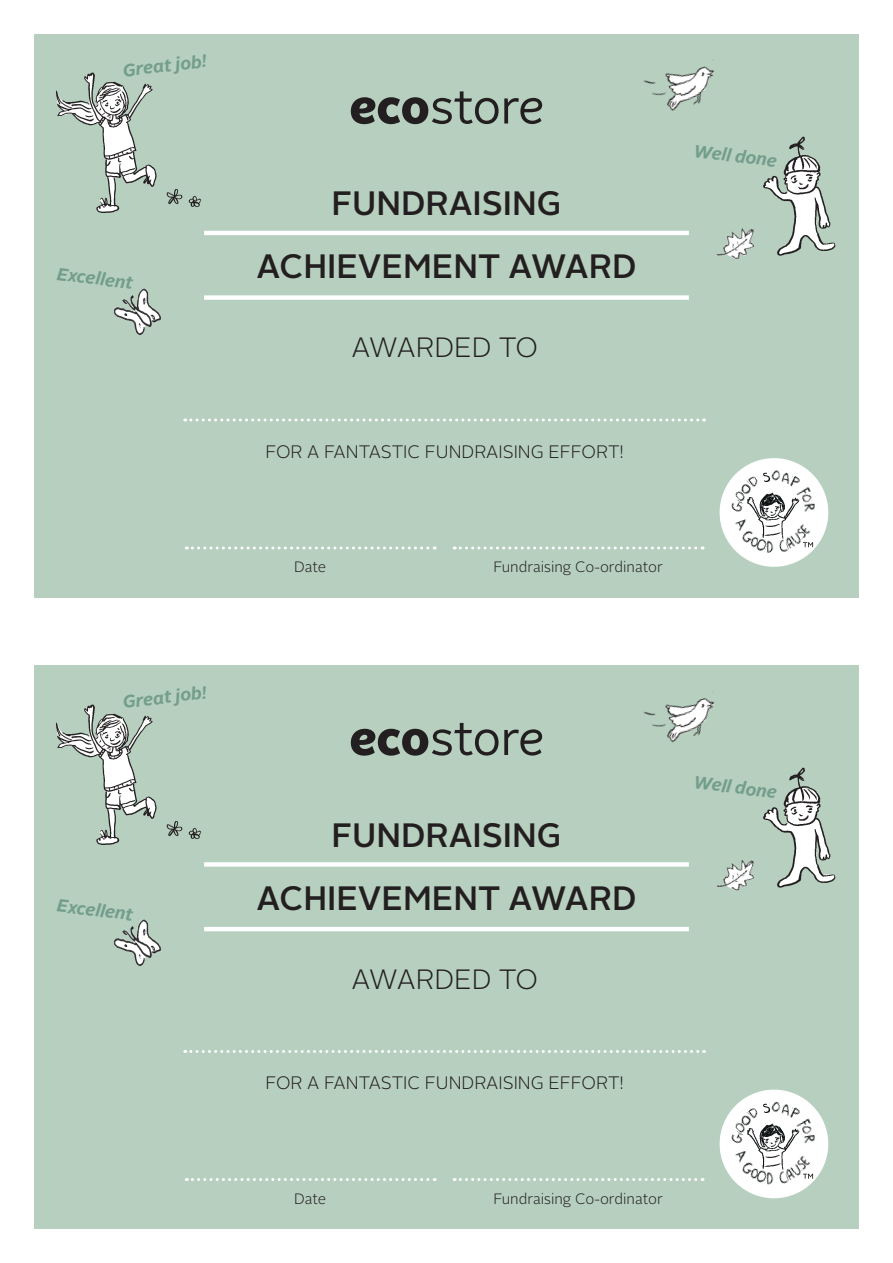
<style>
.page{position:relative;width:893px;height:1263px;background:#fff}
.page>*{position:absolute;margin:0;border:0;box-sizing:border-box;transform-origin:0 0}
.t1{font:500 33.75px "Alright Sans";color:#231f20}
.t2{font:300 27.9px "Alright Sans";color:#231f20}
.t3{font:300 18px "Alright Sans";color:#231f20}
.t4{font:italic 700 17.55px "Alright Sans";color:#739e8c}
.t5{font:300 15px "Alright Sans";color:#231f20}
.t6{font:7.35px "Myriad Pro";color:#111516}
</style>
<div class="page">
<div style="left:34px;top:34px;width:825px;height:563px;background:#b7cfbf"></div>
<div style="left:34px;top:665px;width:825px;height:564px;background:#b7cfbf"></div>
<hr style="left:204px;top:231px;width:485px;height:4px;background:#fff">
<div style="left:204px;top:295px;width:485px;height:5px;background:#fff"></div>
<div style="left:204px;top:862px;width:485px;height:5px;background:#fff"></div>
<hr style="left:204px;top:927px;width:485px;height:4px;background:#fff">
<img style="left:56px;top:72px;width:145px;height:141px">
<img style="left:56px;top:704px;width:145px;height:141px">
<svg style="left:186px;top:546px;width:249px;height:3px"></svg>
<svg style="left:454px;top:546px;width:249px;height:3px"></svg>
<svg style="left:186px;top:1178px;width:249px;height:3px"></svg>
<svg style="left:454px;top:1178px;width:249px;height:3px"></svg>
<svg style="left:185px;top:418px;width:520px;height:3px"></svg>
<svg style="left:185px;top:1050px;width:520px;height:3px"></svg>
<img style="left:643px;top:60px;width:71px;height:51px">
<img style="left:643px;top:691px;width:72px;height:52px">
<img style="left:763px;top:136px;width:73px;height:120px">
<img style="left:763px;top:767px;width:73px;height:121px">
<img style="left:113px;top:288px;width:48px;height:47px">
<img style="left:113px;top:919px;width:48px;height:47px">
<img style="left:716px;top:213px;width:50px;height:46px">
<img style="left:716px;top:845px;width:50px;height:46px">
<svg style="left:351px;top:91px;width:191px;height:33px"></svg>
<svg style="left:351px;top:723px;width:191px;height:33px"></svg>
<div style="left:720px;top:458px;width:108px;height:109px;background:#fff;border-radius:50%"></div>
<svg style="left:804px;top:542px;width:9px;height:5px"></svg>
<img style="left:749px;top:492px;width:46px;height:44px">
<img style="left:770px;top:470px;width:24px;height:14px">
<img style="left:792px;top:487px;width:20px;height:19px">
<img style="left:735px;top:515px;width:16px;height:15px">
<img style="left:753px;top:534px;width:16px;height:18px">
<img style="left:784px;top:529px;width:20px;height:20px">
<img style="left:731px;top:477px;width:25px;height:27px">
<img style="left:731px;top:496px;width:16px;height:21px">
<img style="left:747px;top:476px;width:20px;height:17px">
<img style="left:762px;top:472px;width:8px;height:12px">
<img style="left:788px;top:476px;width:14px;height:16px">
<img style="left:799px;top:503px;width:16px;height:9px">
<img style="left:739px;top:528px;width:17px;height:19px">
<img style="left:766px;top:540px;width:8px;height:13px">
<img style="left:795px;top:524px;width:15px;height:16px">
<img style="left:779px;top:536px;width:11px;height:16px">
<div style="left:720px;top:1089px;width:108px;height:109px;background:#fff;border-radius:50%"></div>
<svg style="left:804px;top:1174px;width:9px;height:5px"></svg>
<img style="left:750px;top:1123px;width:45px;height:45px">
<img style="left:770px;top:1101px;width:24px;height:15px">
<img style="left:792px;top:1118px;width:21px;height:20px">
<img style="left:735px;top:1146px;width:16px;height:16px">
<img style="left:752px;top:1166px;width:17px;height:18px">
<img style="left:784px;top:1160px;width:20px;height:20px">
<img style="left:731px;top:1110px;width:25px;height:26px">
<img style="left:731px;top:1128px;width:16px;height:20px">
<img style="left:747px;top:1108px;width:20px;height:16px">
<svg style="left:762px;top:1103px;width:8px;height:12px"></svg>
<img style="left:788px;top:1107px;width:14px;height:16px">
<img style="left:799px;top:1134px;width:16px;height:9px">
<img style="left:739px;top:1159px;width:17px;height:19px">
<img style="left:766px;top:1171px;width:8px;height:14px">
<img style="left:795px;top:1155px;width:15px;height:16px">
<img style="left:779px;top:1168px;width:11px;height:16px">
<p class="t4" style="left:122px;top:59px;width:86px;rotate:-7deg">Great job!</p>
<p class="t4" style="left:59px;top:261px;width:78px;rotate:7deg">Excellent</p>
<p class="t4" style="left:122px;top:690px;width:86px;rotate:-7deg">Great job!</p>
<p class="t4" style="left:59px;top:893px;width:78px;rotate:7deg">Excellent</p>
<h1 class="t1" style="left:331px;top:180px;width:232px">FUNDRAISING</h1>
<h1 class="t1" style="left:256px;top:243px;width:381px">ACHIeVEMENT AWARD</h1>
<h2 class="t2" style="left:351px;top:329px;width:188px">AWARDED TO</h2>
<p class="t4" style="left:695px;top:138px;width:85px;rotate:7deg">Well done</p>
<p class="t3" style="left:265px;top:439px;width:360px">FOR A FANTASTIC FUNDRAISING EFFORT!</p>
<p class="t5" style="left:294px;top:557px;width:34px">Date</p>
<p class="t5" style="left:493px;top:557px;width:171px">Fundraising Co-ordinator</p>
<p class="t6" style="left:804px;top:539px;width:6px">™</p>
<h1 class="t1" style="left:331px;top:812px;width:232px">FUNDRAISING</h1>
<h1 class="t1" style="left:256px;top:874px;width:381px">ACHIeVEMENT AWARD</h1>
<h2 class="t2" style="left:351px;top:960px;width:188px">AWARDED TO</h2>
<p class="t3" style="left:265px;top:1071px;width:360px">FOR A FANTASTIC FUNDRAISING EFFORT!</p>
<p class="t4" style="left:695px;top:770px;width:85px;rotate:7deg">Well done</p>
<p class="t5" style="left:294px;top:1188px;width:34px">Date</p>
<p class="t5" style="left:493px;top:1188px;width:171px">Fundraising Co-ordinator</p>
</div>
